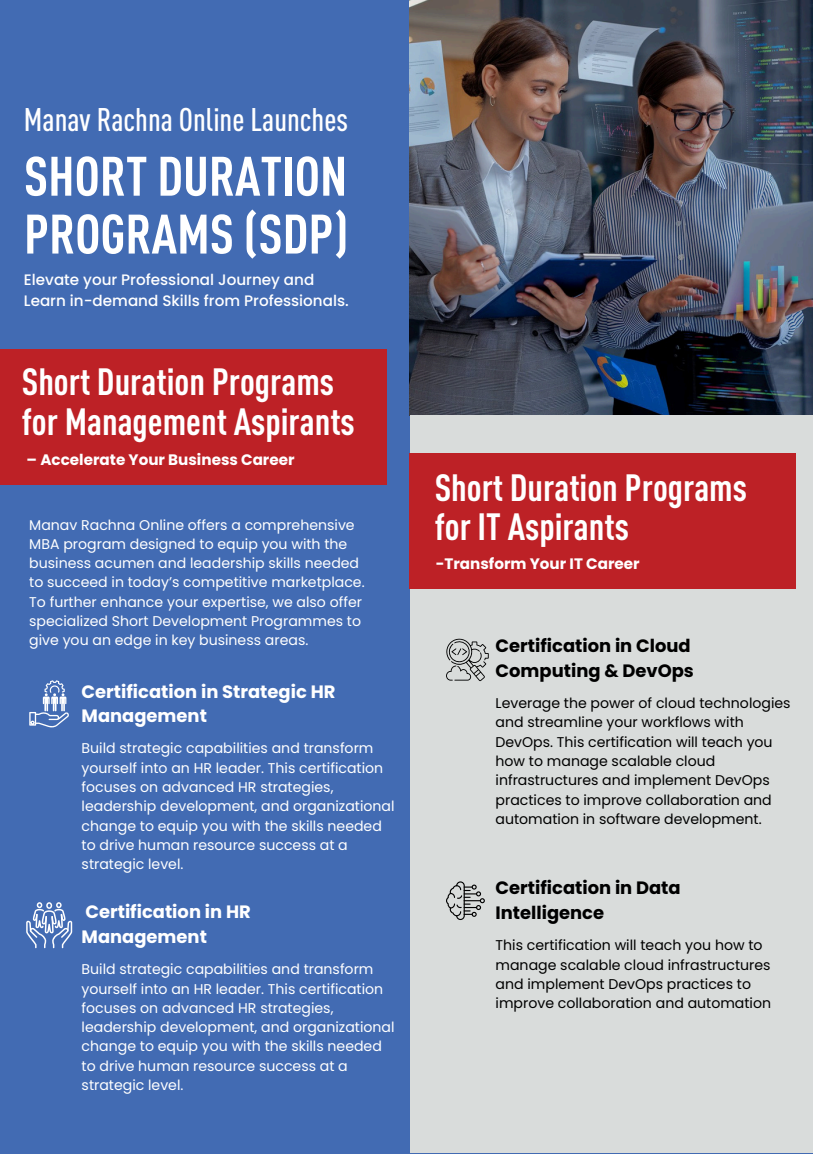
<style>
.page{position:relative;width:813px;height:1154px;background:#fff}
.page>*{position:absolute;margin:0;border:0;box-sizing:border-box;transform-origin:0 0}
.t1{font:700 condensed 54.69px/57.8px "DIN Arabic";color:#fff}
.t2{font:700 condensed 37.45px/39.3px "DIN Arabic";color:#fff}
.t3{font:500 condensed 32.29px "DIN Arabic";color:#fff}
.t4{font:700 17.94px/24.8px "Poppins";color:#000}
.t5{font:700 17.94px/24.8px "Poppins";color:#fff}
.t6{font:500 15.14px/20.7px "Poppins";color:#fff}
.t7{font:700 15.14px "Poppins";color:#fff}
.t8{font:14.09px/19.2px "Poppins";color:#fff}
.t9{font:14.09px/19.2px "Poppins";color:#000}
</style>
<div class="page">
<div style="left:0;top:0;width:812px;height:1154px;background:#426bb3"></div>
<img style="left:410px;top:0;width:402px;height:415px">
<div style="left:410px;top:415px;width:402px;height:738px;background:#d9dcdb"></div>
<div style="left:1px;top:349px;width:386px;height:136px;background:#bd2126"></div>
<div style="left:410px;top:453px;width:385px;height:136px;background:#bd2126"></div>
<svg style="left:29px;top:680px;width:40px;height:47px"></svg>
<svg style="left:26px;top:902px;width:46px;height:46px"></svg>
<svg style="left:446px;top:638px;width:42px;height:43px"></svg>
<svg style="left:446px;top:881px;width:38px;height:39px"></svg>
<h5 class="t3" style="left:24px;top:106px;width:325px">Manav Rachna Online Launches</h5>
<h1 class="t1" style="left:24px;top:152px;width:326px">SHORT DURATION<br>PROGRAMS (SDP)</h1>
<h2 class="t6" style="left:24px;top:269px;width:326px">Elevate your Professional Journey and<br>Learn in-demand Skills from Professionals.</h2>
<p class="t2" style="left:22px;top:366px;width:334px">Short Duration Programs for Management Aspirants</p>
<h5 class="t7" style="left:27px;top:449px;width:269px">– Accelerate Your Business Career</h5>
<p class="t8" style="left:29px;top:515px;width:337px">Manav Rachna Online offers a comprehensive MBA program designed to equip you with the business acumen and leadership skills needed to succeed in today’s competitive marketplace.<br>To further enhance your expertise, we also offer specialized Short Development Programmes to give you an edge in key business areas.</p>
<h4 class="t5" style="left:82px;top:679px;width:255px">Certification in Strategic HR<br>Management</h4>
<p class="t8" style="left:82px;top:739px;width:314px">Build strategic capabilities and transform yourself into an HR leader. This certification focuses on advanced HR strategies, leadership development, and organizational change to equip you with the skills needed to drive human resource success at a strategic level.</p>
<p class="t5" style="left:82px;top:899px;width:171px">Certification in HR<br>Management</p>
<h4 class="t8" style="left:82px;top:959px;width:314px">Build strategic capabilities and transform yourself into an HR leader. This certification focuses on advanced HR strategies, leadership development, and organizational change to equip you with the skills needed to drive human resource success at a strategic level.</h4>
<p class="t2" style="left:434px;top:471px;width:314px">Short Duration Programs for IT Aspirants</p>
<p class="t7" style="left:435px;top:553px;width:205px">-Transform Your IT Career</p>
<h2 class="t4" style="left:495px;top:633px;width:200px">Certification in Cloud<br>Computing &amp; DevOps</h2>
<h5 class="t9" style="left:495px;top:693px;width:296px">Leverage the power of cloud technologies and streamline your workflows with DevOps. This certification will teach you how to manage scalable cloud infrastructures and implement DevOps practices to improve collaboration and automation in software development.</h5>
<p class="t4" style="left:495px;top:876px;width:187px">Certification in Data<br>Intelligence</p>
<h4 class="t9" style="left:495px;top:935px;width:277px">This certification will teach you how to manage scalable cloud infrastructures and implement DevOps practices to improve collaboration and automation</h4>
</div>
